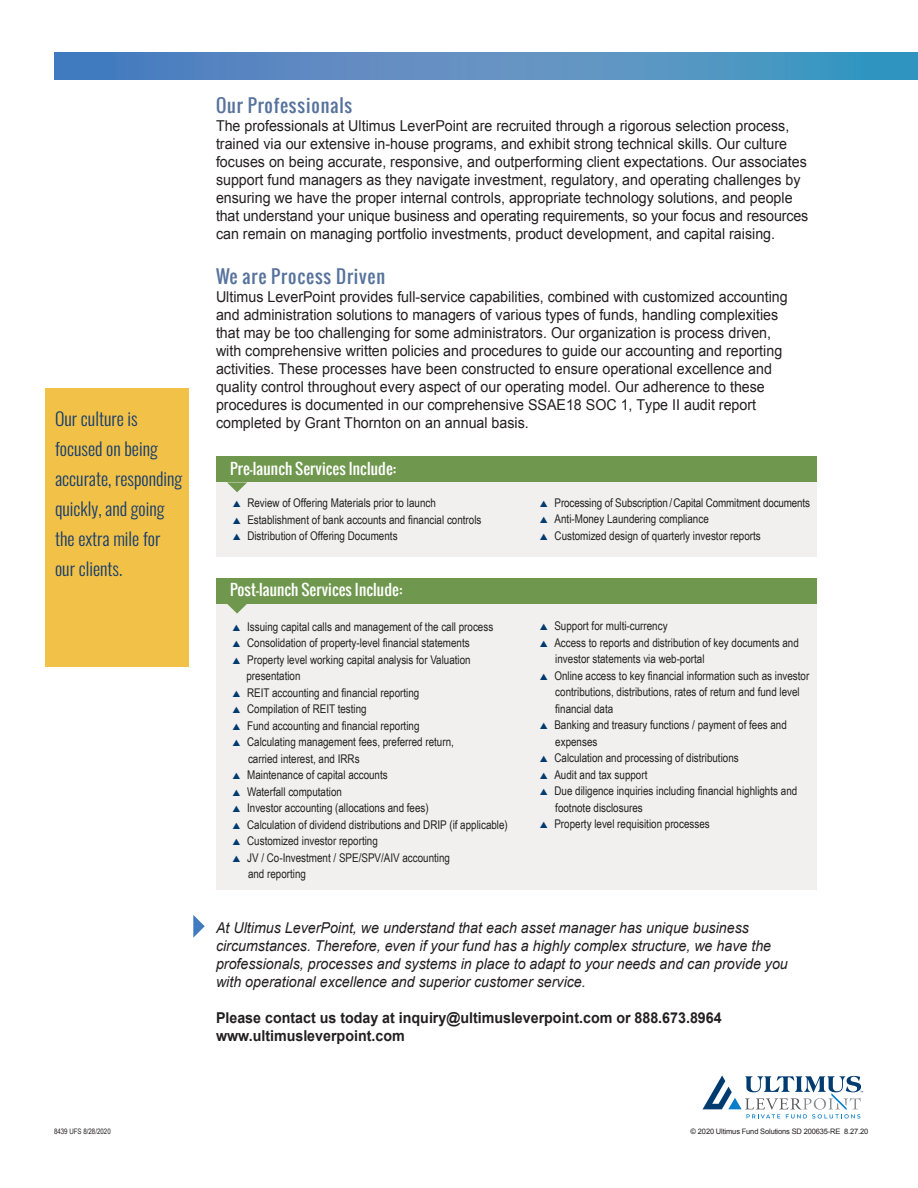
<style>
.page{position:relative;width:918px;height:1188px;background:#fff}
.page>*{position:absolute;margin:0;border:0;box-sizing:border-box;transform-origin:0 0}
.t1{font:300 18px/30px "Oswald";color:#153c6e}
.t2{font:18px "Oswald";letter-spacing:.05em;color:#57729c}
.t3{font:15px/18px "Arial";color:#231f20;scale:.95 1}
.Body_Copy{font:italic 15px/18px "Arial";color:#231f20;scale:.95 1}
.Body_Copy-2{font:700 15px "Arial";color:#231f20;scale:.95 1}
.t4{font:15px "Oswald";letter-spacing:.01em;color:#fff}
.t5{font:12px/16.5px "Arial Narrow";color:#231f20}
.t6{font:7.5px "Arial";letter-spacing:-.02em;color:#231f20}
.t7{font:7.5px "Arial Narrow";color:#231f20}
.s1{color:#003b70}
</style>
<div class="page">
<div style="left:45px;top:388px;width:144px;height:279px;background:#f2c147"></div>
<svg style="left:54px;top:53px;width:864px;height:27px;background:#538ec1"></svg>
<svg style="left:703px;top:1075px;width:160px;height:44px"></svg>
<svg style="left:193px;top:915px;width:12px;height:23px"></svg>
<div style="left:216px;top:482px;width:601px;height:74px;background:#f1f0ee"></div>
<svg style="left:227px;top:482px;width:20px;height:10px"></svg>
<div style="left:216px;top:456px;width:601px;height:26px;background:#6f984e"></div>
<div style="left:216px;top:603px;width:601px;height:287px;background:#f1f0ee"></div>
<svg style="left:227px;top:604px;width:20px;height:10px"></svg>
<div style="left:216px;top:578px;width:601px;height:26px;background:#6f984e"></div>
<p class="t2" style="left:216px;top:96px;width:138px">Our Professionals</p>
<p class="t3" style="left:216px;top:117px;width:625px">The professionals at Ultimus LeverPoint are recruited through a rigorous selection process, trained via our extensive in-house programs, and exhibit strong technical skills. Our culture focuses on being accurate, responsive, and outperforming client expectations. Our associates support fund managers as they navigate investment, regulatory, and operating challenges by ensuring we have the proper internal controls, appropriate technology solutions, and people that understand your unique business and operating requirements, so your focus and resources can remain on managing portfolio investments, product development, and capital raising.</p>
<p class="t2" style="left:216px;top:267px;width:171px">We are Process Driven</p>
<p class="t3" style="left:216px;top:288px;width:603px">Ultimus LeverPoint provides full-service capabilities, combined with customized accounting and administration solutions to managers of various types of funds, handling complexities that may be too challenging for some administrators. Our organization is process driven, with comprehensive written policies and procedures to guide our accounting and reporting activities. These processes have been constructed to ensure operational excellence and quality control throughout every aspect of our operating model. Our adherence to these procedures is documented in our comprehensive SSAE18 SOC 1, Type II audit report</p>
<p class="t1" style="left:55px;top:402px;width:84px">Our culture is</p>
<p class="t3" style="left:216px;top:414px;width:331px">completed by Grant Thornton on an annual basis.</p>
<p class="t1" style="left:55px;top:432px;width:129px">focused on being accurate, responding quickly, and going the extra mile for our clients.</p>
<p class="t4" style="left:230px;top:461px;width:167px">Pre-launch Services Include:</p>
<p class="t5" style="left:540px;top:494px;width:272px"><span class="s1">▲</span> Processing of Subscription / Capital Commitment documents</p>
<p class="t5" style="left:540px;top:510px;width:170px"><span class="s1">▲</span> Anti-Money Laundering compliance</p>
<p class="t5" style="left:540px;top:527px;width:222px"><span class="s1">▲</span> Customized design of quarterly investor reports</p>
<p class="t5" style="left:233px;top:495px;width:205px"><span class="s1">▲</span> Review of Offering Materials prior to launch</p>
<p class="t5" style="left:233px;top:511px;width:250px"><span class="s1">▲</span> Establishment of bank accounts and financial controls</p>
<p class="t5" style="left:233px;top:528px;width:166px"><span class="s1">▲</span> Distribution of Offering Documents</p>
<p class="t4" style="left:230px;top:582px;width:173px">Post-launch Services Include:</p>
<p class="t5" style="left:233px;top:618px;width:262px"><span class="s1">▲</span> Issuing capital calls and management of the call process</p>
<p class="t5" style="left:233px;top:634px;width:239px"><span class="s1">▲</span> Consolidation of property-level financial statements</p>
<p class="t5" style="left:246px;top:651px;width:226px;text-indent:-14px"><span class="s1">▲</span> Property level working capital analysis for Valuation presentation</p>
<p class="t5" style="left:233px;top:684px;width:188px"><span class="s1">▲</span> REIT accounting and financial reporting</p>
<p class="t5" style="left:233px;top:700px;width:136px"><span class="s1">▲</span> Compilation of REIT testing</p>
<p class="t5" style="left:233px;top:717px;width:188px"><span class="s1">▲</span> Fund accounting and financial reporting</p>
<p class="t5" style="left:248px;top:733px;width:207px;text-indent:-15px"><span class="s1">▲</span> Calculating management fees, preferred return, carried interest, and IRRs</p>
<p class="t5" style="left:233px;top:766px;width:157px"><span class="s1">▲</span> Maintenance of capital accounts</p>
<p class="t5" style="left:233px;top:783px;width:111px"><span class="s1">▲</span> Waterfall computation</p>
<p class="t5" style="left:233px;top:799px;width:198px"><span class="s1">▲</span> Investor accounting (allocations and fees)</p>
<p class="t5" style="left:233px;top:816px;width:277px"><span class="s1">▲</span> Calculation of dividend distributions and DRIP (if applicable)</p>
<p class="t5" style="left:233px;top:832px;width:147px"><span class="s1">▲</span> Customized investor reporting</p>
<p class="t5" style="left:248px;top:849px;width:204px;text-indent:-15px"><span class="s1">▲</span> JV / Co-Investment / SPE/SPV/AIV accounting and reporting</p>
<p class="t5" style="left:540px;top:617px;width:129px"><span class="s1">▲</span> Support for multi-currency</p>
<p class="t5" style="left:555px;top:634px;width:245px;text-indent:-15px"><span class="s1">▲</span> Access to reports and distribution of key documents and investor statements via web-portal</p>
<p class="t5" style="left:555px;top:667px;width:256px;text-indent:-15px"><span class="s1">▲</span> Online access to key financial information such as investor contributions, distributions, rates of return and fund level financial data</p>
<p class="t5" style="left:555px;top:716px;width:233px;text-indent:-15px"><span class="s1">▲</span> Banking and treasury functions / payment of fees and expenses</p>
<p class="t5" style="left:540px;top:749px;width:200px"><span class="s1">▲</span> Calculation and processing of distributions</p>
<p class="t5" style="left:540px;top:766px;width:109px"><span class="s1">▲</span> Audit and tax support</p>
<p class="t5" style="left:555px;top:782px;width:243px;text-indent:-15px"><span class="s1">▲</span> Due diligence inquiries including financial highlights and footnote disclosures</p>
<p class="t5" style="left:540px;top:815px;width:171px"><span class="s1">▲</span> Property level requisition processes</p>
<p class="Body_Copy" style="left:216px;top:919px;width:603px">At Ultimus LeverPoint, we understand that each asset manager has unique business circumstances. Therefore, even if your fund has a highly complex structure, we have the professionals, processes and systems in place to adapt to your needs and can provide you with operational excellence and superior customer service.</p>
<p class="Body_Copy-2" style="left:216px;top:1009px;width:534px">Please contact us today at inquiry@ultimusleverpoint.com or 888.673.8964</p>
<p class="Body_Copy-2" style="left:216px;top:1027px;width:200px">www.ultimusleverpoint.com</p>
<p class="t7" style="left:54px;top:1126px;width:58px">8439 UFS 8/28/2020</p>
<p class="t6" style="left:691px;top:1126px;width:179px">© 2020 Ultimus Fund Solutions SD 200635-RE 8.27.20</p>
</div>
